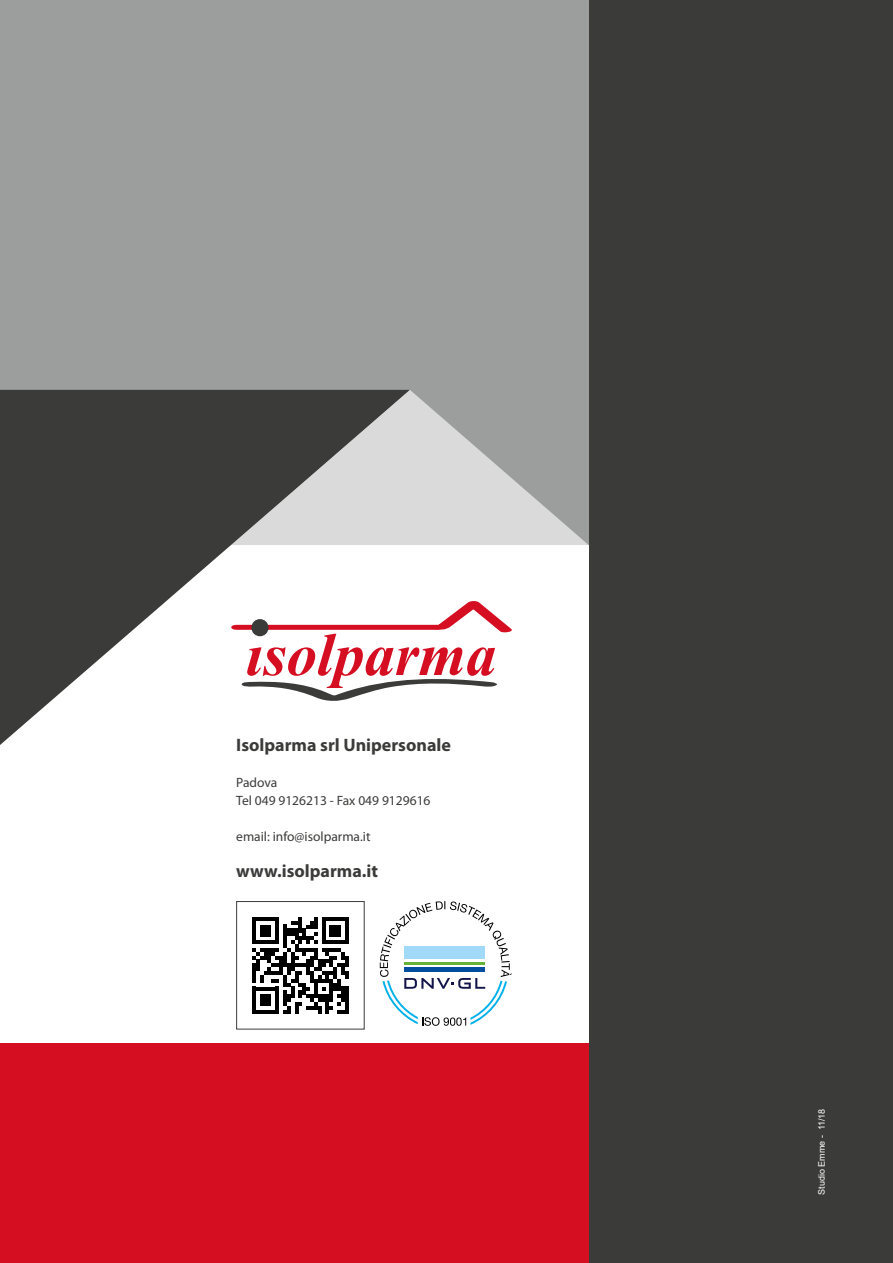
<style>
.page{position:relative;width:893px;height:1263px;background:#fff}
.page>*{position:absolute;margin:0;border:0;box-sizing:border-box;transform-origin:0 0}
.t1{font:700 18px "Myriad Pro";color:#3b3b3a}
.t2{font:13.5px/18px "Myriad Pro";color:#3b3b3a}
.t3{font:9px "Arial";color:#fff}
</style>
<div class="page">
<div style="left:0;top:0;width:631px;height:544px;background:#9c9d9d"></div>
<div style="left:0;top:1044px;width:893px;height:219px;background:#d50e22"></div>
<div style="left:590px;top:0;width:303px;height:1263px;background:#3b3b3a"></div>
<svg style="left:410px;top:601px;width:102px;height:86px"></svg>
<svg style="left:0;top:390px;width:410px;height:355px;fill:#3b3b3a"></svg>
<svg style="left:231px;top:390px;width:358px;height:155px"></svg>
<svg style="left:252px;top:917px;width:97px;height:97px"></svg>
<div style="left:236px;top:901px;width:129px;height:128px;border:1px solid #3b3b3a"></div>
<svg style="left:380px;top:901px;width:132px;height:125px"></svg>
<h1 class="t1" style="left:236px;top:733px;width:216px">Isolparma srl Unipersonale</h1>
<p class="t2" style="left:236px;top:773px;width:196px">Padova<br>Tel 049 9126213 - Fax 049 9129616</p>
<p class="t2" style="left:236px;top:827px;width:136px">email: info@isolparma.it</p>
<h1 class="t1" style="left:236px;top:859px;width:143px">www.isolparma.it</h1>
<p class="t3" style="left:815px;top:1195px;width:88px;rotate:-90deg">Studio Emme - 11/18</p>
</div>
